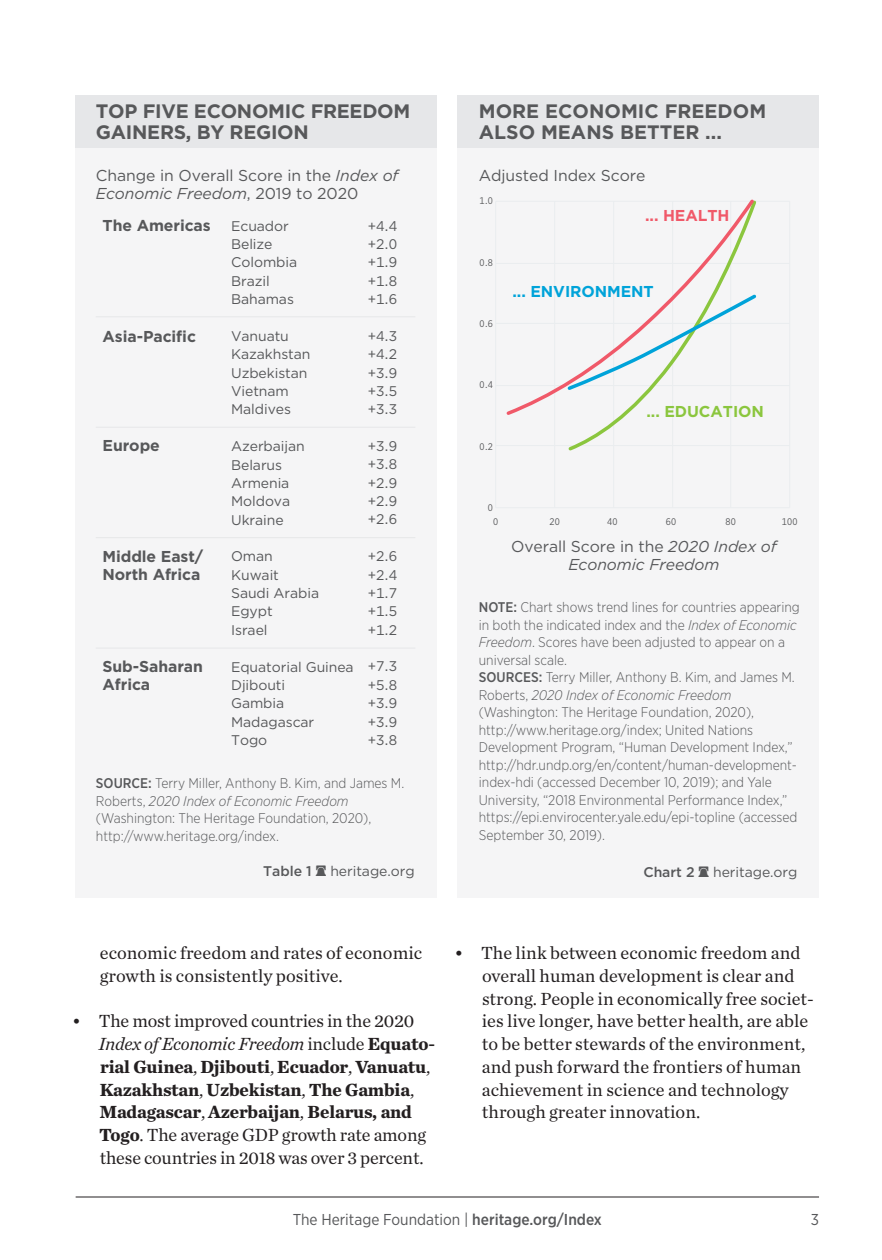
<style>
.page{position:relative;width:882px;height:1260px;background:#fff}
.page>*{position:absolute;margin:0;border:0;box-sizing:border-box;transform-origin:0 0}
.t1{font:700 19.43px/21px "Gotham";letter-spacing:-.015em;color:#57585a}
.t2{font:18.38px/22.8px "Chronicle Text G1";color:#231f20}
.t3{font:15.75px/18.4px "Gotham";letter-spacing:-.005em;color:#57585a}
.t4{font:700 15.75px/18.4px "Gotham";letter-spacing:-.005em;color:#57585a}
.t5{font:italic 15.75px/18.4px "Gotham";letter-spacing:-.005em;color:#57585a;text-align:center}
.t6{font:15.75px "Gotham Narrow";color:#57585a}
.t7{font:700 15.75px "Gotham";letter-spacing:-.005em;color:#00a3d9}
.t8{font:700 15.75px "Gotham";letter-spacing:-.005em;color:#8bc63e}
.t9{font:700 15.75px "Gotham";letter-spacing:-.005em;color:#f05969}
.t10{font:300 14px/17.5px "Gotham Narrow";color:#57585a}
.t11{font:14px/18.4px "Gotham";letter-spacing:-.005em;color:#57585a}
.t12{font:9.62px "Gotham Narrow";letter-spacing:.03em;color:#57585a}
.s1{font-style:italic}
.s2{font-weight:500}
.s3{font-family:"THF";font-size:10.5px}
.s4{font-style:normal}
.s5{font-weight:700}
</style>
<div class="page">
<hr style="left:76px;top:1197px;width:743px;height:1px;background:#231f20">
<div style="left:75px;top:127px;width:361px;height:771px;background:#f5f5f6"></div>
<div style="left:75px;top:95px;width:361px;height:53px;background:#e6e7e9"></div>
<hr style="left:96px;top:316px;width:319px;height:1px;background:#e6e7e9">
<hr style="left:96px;top:427px;width:319px;height:1px;background:#e6e7e9">
<hr style="left:96px;top:537px;width:319px;height:1px;background:#e6e7e9">
<hr style="left:96px;top:648px;width:319px;height:1px;background:#e6e7e9">
<div style="left:458px;top:127px;width:361px;height:771px;background:#f5f5f6"></div>
<div style="left:458px;top:96px;width:361px;height:52px;background:#e6e7e9"></div>
<hr style="left:496px;top:201px;width:294px;height:1px;background:#eaedef">
<hr style="left:496px;top:263px;width:294px;height:1px;background:#eaedef">
<hr style="left:496px;top:323px;width:294px;height:1px;background:#eaedef">
<hr style="left:496px;top:385px;width:294px;height:1px;background:#eaedef">
<hr style="left:496px;top:445px;width:294px;height:1px;background:#eaedef">
<hr style="left:730px;top:201px;width:1px;height:307px;background:#eaedef">
<hr style="left:672px;top:201px;width:1px;height:307px;background:#eaedef">
<hr style="left:613px;top:201px;width:1px;height:307px;background:#eaedef">
<hr style="left:554px;top:201px;width:1px;height:307px;background:#eaedef">
<hr style="left:495px;top:201px;width:1px;height:307px;background:#eaedef">
<hr style="left:496px;top:507px;width:294px;height:1px;background:#eaedef">
<svg style="left:568px;top:418px;width:55px;height:33px"></svg>
<svg style="left:506px;top:199px;width:250px;height:219px"></svg>
<hr style="left:789px;top:201px;width:1px;height:307px;background:#eaedef">
<svg style="left:565px;top:292px;width:192px;height:101px"></svg>
<h1 class="t1" style="left:96px;top:101px;width:316px">TOP FIVE ECONOMIC FREEDOM<br>GAINERS, BY REGION</h1>
<p class="t3" style="left:96px;top:166px;width:304px">Change in Overall Score in the <span class="s1">Index of<br>Economic Freedom</span>, 2019 to 2020</p>
<p class="t4" style="left:103px;top:216px;width:110px">The Americas</p>
<p class="t11" style="left:231px;top:216px;width:68px">Ecuador<br>Belize<br>Colombia<br>Brazil<br>Bahamas</p>
<p class="t11" style="left:231px;top:326px;width:81px">Vanuatu<br>Kazakhstan<br>Uzbekistan<br>Vietnam<br>Maldives</p>
<p class="t11" style="left:231px;top:437px;width:75px">Azerbaijan<br>Belarus<br>Armenia<br>Moldova<br>Ukraine</p>
<p class="t11" style="left:231px;top:547px;width:90px">Oman<br>Kuwait<br>Saudi Arabia<br>Egypt<br>Israel</p>
<p class="t11" style="left:231px;top:657px;width:124px">Equatorial Guinea<br>Djibouti<br>Gambia<br>Madagascar<br>Togo</p>
<p class="t11" style="left:368px;top:216px;width:31px;text-align:justify">+4.4 +2.0 +1.9 +1.8 +1.6</p>
<p class="t11" style="left:368px;top:326px;width:31px;text-align:justify">+4.3 +4.2 +3.9 +3.5 +3.3</p>
<p class="t11" style="left:368px;top:437px;width:31px;text-align:justify">+3.9 +3.8 +2.9 +2.9 +2.6</p>
<p class="t11" style="left:368px;top:547px;width:31px;text-align:justify">+2.6 +2.4 +1.7 +1.5 +1.2</p>
<p class="t11" style="left:368px;top:657px;width:31px;text-align:justify">+7.3 +5.8 +3.9 +3.9 +3.8</p>
<p class="t4" style="left:103px;top:327px;width:95px">Asia-Pacific</p>
<p class="t4" style="left:103px;top:436px;width:59px">Europe</p>
<p class="t4" style="left:103px;top:547px;width:102px">Middle East/<br>North Africa</p>
<p class="t4" style="left:103px;top:657px;width:102px">Sub-Saharan<br>Africa</p>
<p class="t10" style="left:96px;top:774px;width:310px"><span class="s2">SOURCE:</span> Terry Miller, Anthony B. Kim, and James M.<br>Roberts, <span class="s1">2020 Index of Economic Freedom </span>(Washington: The Heritage Foundation, 2020), http://www.heritage.org/index.</p>
<p class="t11" style="left:263px;top:862px;width:153px"><span class="s2">Table 1</span> <span class="s3">A</span> heritage.org</p>
<h1 class="t1" style="left:479px;top:101px;width:289px">MORE ECONOMIC FREEDOM<br>ALSO MEANS BETTER ...</h1>
<p class="t3" style="left:479px;top:166px;width:168px">Adjusted Index Score</p>
<p class="t12" style="left:480px;top:195px;width:15px">1.0</p>
<p class="t12" style="left:480px;top:256px;width:15px">0.8</p>
<p class="t12" style="left:480px;top:318px;width:15px">0.6</p>
<p class="t9" style="left:645px;top:205px;width:86px">... HEALTH</p>
<p class="t7" style="left:513px;top:281px;width:143px">... ENVIRONMENT</p>
<p class="t12" style="left:480px;top:379px;width:15px">0.4</p>
<p class="t12" style="left:480px;top:440px;width:15px">0.2</p>
<p class="t8" style="left:647px;top:401px;width:119px">... EDUCATION</p>
<p class="t12" style="left:488px;top:502px;width:7px">0</p>
<p class="t12" style="left:493px;top:516px;width:7px">0</p>
<p class="t12" style="left:549px;top:516px;width:12px">20</p>
<p class="t12" style="left:607px;top:516px;width:12px">40</p>
<p class="t12" style="left:666px;top:516px;width:12px">60</p>
<p class="t12" style="left:725px;top:516px;width:12px">80</p>
<p class="t12" style="left:782px;top:516px;width:17px">100</p>
<p class="t5" style="left:511px;top:537px;width:267px"><span class="s4">Overall Score in the</span> 2020 Index of<br>Economic Freedom</p>
<p class="t10" style="left:479px;top:598px;width:323px"><span class="s2">NOTE:</span> Chart shows trend lines for countries appearing in both the indicated index and the <span class="s1">Index of Economic Freedom</span>. Scores have been adjusted to appear on a universal scale.<br><span class="s2">SOURCES:</span> Terry Miller, Anthony B. Kim, and James M.<br>Roberts, <span class="s1">2020 Index of Economic Freedom </span>(Washington: The Heritage Foundation, 2020), http://www.heritage.org/index; United Nations Development Program, “Human Development Index,” http://hdr.undp.org/en/content/human-development&shy;index-hdi (accessed December 10, 2019); and Yale University, “2018 Environmental Performance Index,” https://epi.envirocenter.yale.edu/epi-topline (accessed September 30, 2019).</p>
<p class="t11" style="left:643px;top:862px;width:156px"><span class="s2">Chart 2</span> <span class="s3">A</span> heritage.org</p>
<h2 class="t2" style="left:100px;top:940px;width:324px">economic freedom and rates of economic growth is consistently positive.</h2>
<p class="t2" style="left:98px;top:1009px;width:338px;text-indent:-26px">• The most improved countries in the 2020<br><span class="s1">Index of Economic Freedom</span> include <span class="s5">Equato&shy;rial Guinea</span>, <span class="s5">Djibouti</span>, <span class="s5">Ecuador</span>, <span class="s5">Vanuatu</span>, <span class="s5">Kazakhstan</span>, <span class="s5">Uzbekistan</span>, <span class="s5">The Gambia</span>, <span class="s5">Madagascar</span>, <span class="s5">Azerbaijan</span>, <span class="s5">Belarus, and Togo</span>. The average GDP growth rate among these countries in 2018 was over 3 percent.</p>
<p class="t2" style="left:482px;top:940px;width:333px;text-indent:-27px">• The link between economic freedom and overall human development is clear and strong. People in economically free societ&shy;ies live longer, have better health, are able to be better stewards of the environment, and push forward the frontiers of human achievement in science and technology through greater innovation.</p>
<p class="t6" style="left:293px;top:1209px;width:311px">The Heritage Foundation | <span class="s2">heritage.org/Index</span></p>
<p class="t6" style="left:811px;top:1209px;width:10px">3</p>
</div>
